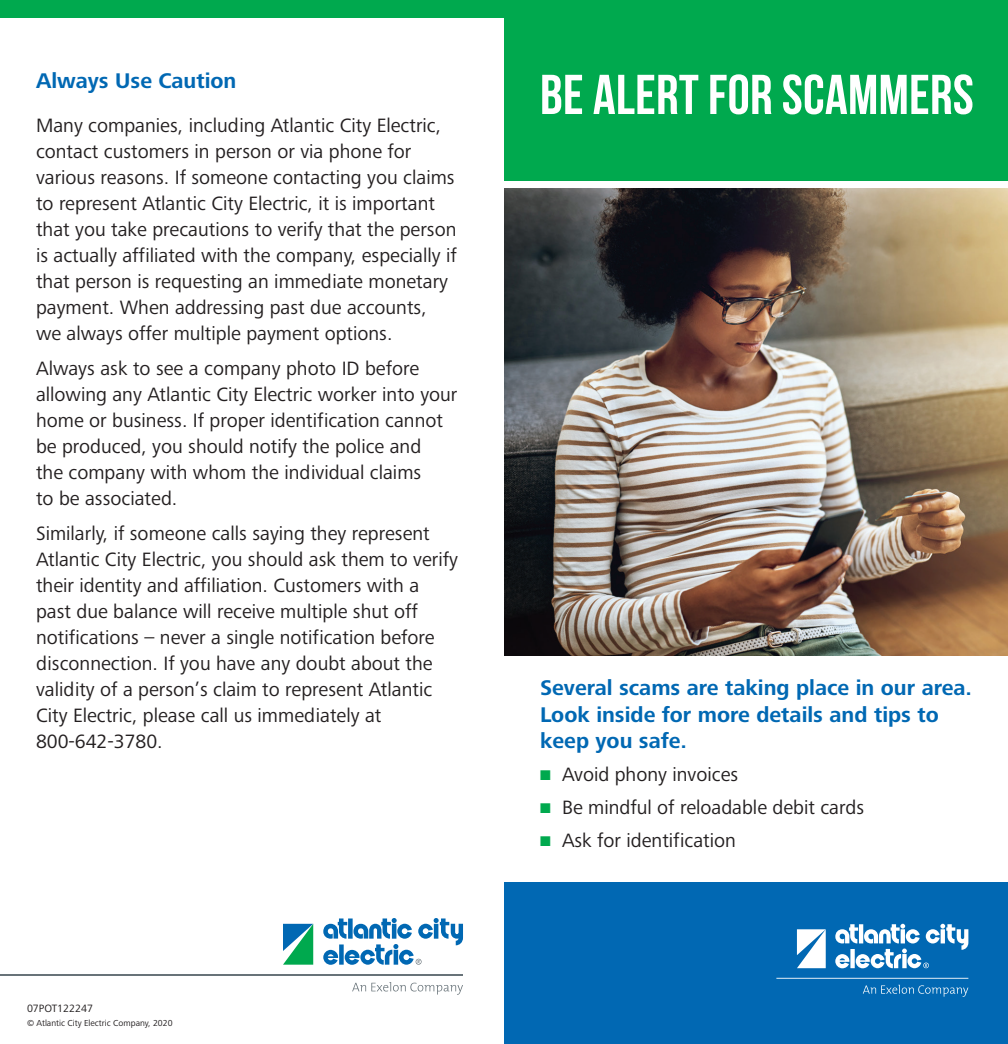
<style>
.page{position:relative;width:1008px;height:1044px;background:#fff}
.page>*{position:absolute;margin:0;border:0;box-sizing:border-box;transform-origin:0 0}
.t1{font:700 56px "Bebas Neue";letter-spacing:.005em;color:#fff}
.t2{font:700 22px/26.4px "Frutiger Next Pro";color:#0168b3}
.t3{font:20px/26px "Frutiger Next Pro";color:#231f20}
.t4{font:11px "Frutiger Next Pro";color:#231f20}
.t5{font:9px "Frutiger Next Pro";color:#231f20}
.s1{color:#00a94e}
</style>
<div class="page">
<div style="left:504px;top:0;width:504px;height:182px;background:#00a94e"></div>
<img style="left:504px;top:188px;width:504px;height:468px">
<div style="left:504px;top:181px;width:504px;height:6px;background:#fff"></div>
<div style="left:504px;top:882px;width:504px;height:162px;background:#0168b3"></div>
<div style="left:0;top:0;width:504px;height:18px;background:#00a94e"></div>
<svg style="left:776px;top:924px;width:192px;height:73px"></svg>
<hr style="left:0;top:975px;width:463px;height:1px;background:#687379">
<svg style="left:323px;top:918px;width:140px;height:47px"></svg>
<svg style="left:283px;top:924px;width:30px;height:41px"></svg>
<svg style="left:352px;top:982px;width:111px;height:13px"></svg>
<h2 class="t2" style="left:36px;top:67px;width:202px">Always Use Caution</h2>
<p class="t3" style="left:36px;top:112px;width:422px">Many companies, including Atlantic City Electric, contact customers in person or via phone for various reasons. If someone contacting you claims to represent Atlantic City Electric, it is important that you take precautions to verify that the person is actually affiliated with the company, especially if that person is requesting an immediate monetary payment. When addressing past due accounts, we always offer multiple payment options.</p>
<p class="t3" style="left:36px;top:355px;width:423px">Always ask to see a company photo ID before allowing any Atlantic City Electric worker into your home or business. If proper identification cannot be produced, you should notify the police and<br>the company with whom the individual claims<br>to be associated.</p>
<p class="t3" style="left:36px;top:520px;width:424px">Similarly, if someone calls saying they represent Atlantic City Electric, you should ask them to verify their identity and affiliation. Customers with a past due balance will receive multiple shut off notifications – never a single notification before disconnection. If you have any doubt about the validity of a person’s claim to represent Atlantic City Electric, please call us immediately at 800-642-3780.</p>
<p class="t4" style="left:27px;top:1002px;width:68px">07POT122247</p>
<p class="t5" style="left:27px;top:1018px;width:147px">© Atlantic City Electric Company, 2020</p>
<h1 class="t1" style="left:540px;top:64px;width:435px">BE ALERT FOR SCAMMERS</h1>
<h2 class="t2" style="left:540px;top:675px;width:433px">Several scams are taking place in our area.<br>Look inside for more details and tips to keep you safe.</h2>
<p class="t3" style="left:540px;top:762px;width:200px"><span class="s1">■</span> Avoid phony invoices</p>
<p class="t3" style="left:540px;top:795px;width:326px"><span class="s1">■</span> Be mindful of reloadable debit cards</p>
<p class="t3" style="left:540px;top:828px;width:197px"><span class="s1">■</span> Ask for identification</p>
</div>
